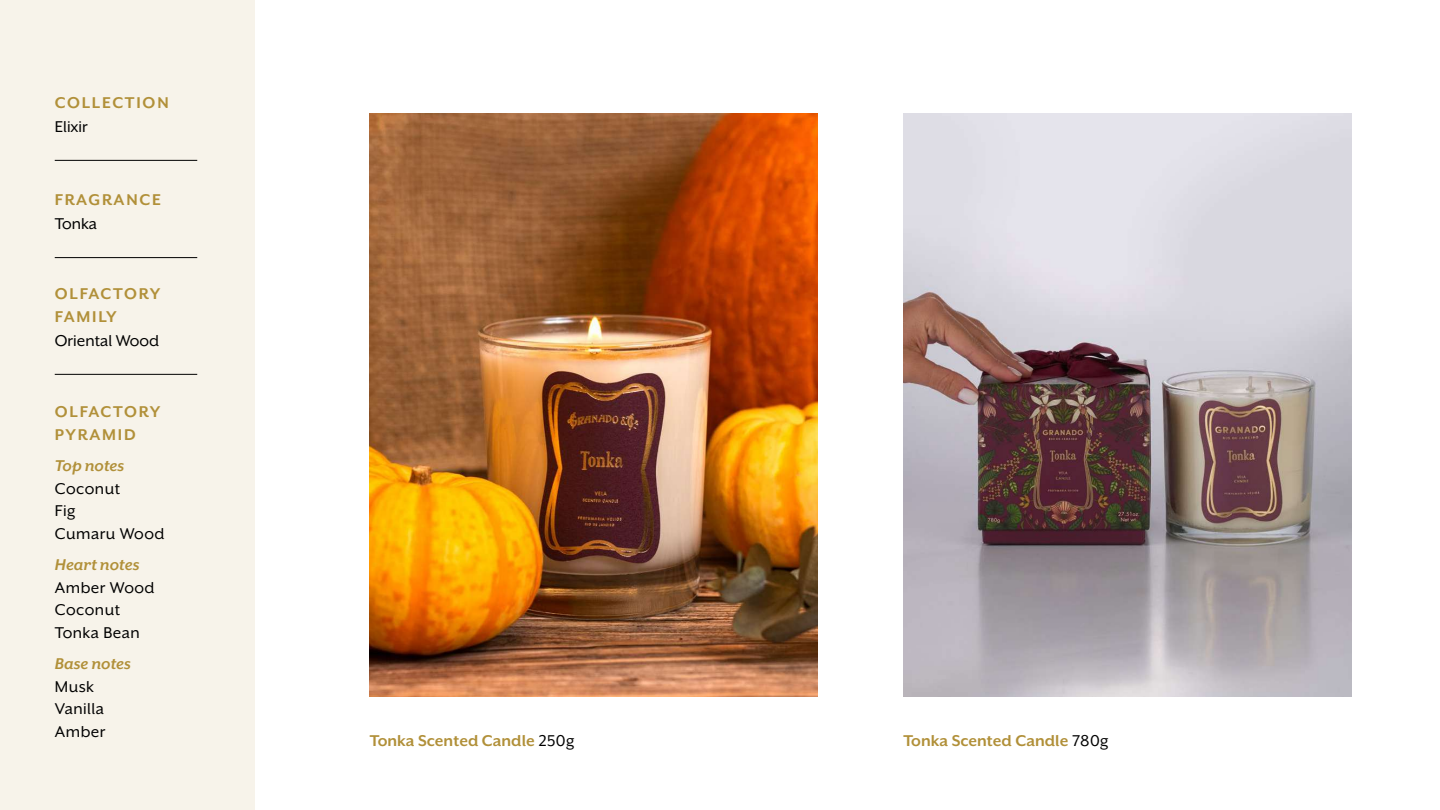
<style>
.page{position:relative;width:1440px;height:810px;background:#fff}
.page>*{position:absolute;margin:0;border:0;box-sizing:border-box;transform-origin:0 0}
.t1{font:18px/22.5px "Mr Eaves XL San OT";letter-spacing:.025em;color:#000}
.t2{font:700 18px/22.5px "Mr Eaves XL San OT";letter-spacing:.1em;color:#b19039}
.t3{font:700 18px "Mr Eaves XL San OT";color:#b19039}
.t4{font:italic 700 18px "Mr Eaves XL San OT";color:#b19039}
.t5{font:18px "Mr Eaves XL San OT";color:#000}
.s1{font-weight:400;color:#000}
</style>
<div class="page">
<div style="left:0;top:0;width:254px;height:810px;background:#f7f3ea"></div>
<img style="left:903px;top:113px;width:448px;height:584px">
<img style="left:370px;top:113px;width:448px;height:584px">
<hr style="left:55px;top:257px;width:142px;height:1px;background:#000">
<hr style="left:55px;top:374px;width:142px;height:1px;background:#000">
<hr style="left:55px;top:160px;width:142px;height:1px;background:#000">
<p class="t2" style="left:55px;top:91px;width:115px">COLLECTION</p>
<p class="t1" style="left:55px;top:115px;width:35px">Elixir</p>
<p class="t2" style="left:55px;top:188px;width:108px">FRAGRANCE</p>
<p class="t1" style="left:55px;top:212px;width:44px">Tonka</p>
<p class="t2" style="left:55px;top:283px;width:107px">OLFACTORY<br>FAMILY</p>
<p class="t5" style="left:55px;top:331px;width:106px">Oriental Wood</p>
<p class="t2" style="left:55px;top:401px;width:107px">OLFACTORY<br>PYRAMID</p>
<p class="t4" style="left:55px;top:456px;width:71px">Top notes</p>
<p class="t1" style="left:55px;top:477px;width:111px">Coconut<br>Fig<br>Cumaru Wood</p>
<p class="t4" style="left:55px;top:555px;width:86px">Heart notes</p>
<p class="t1" style="left:55px;top:576px;width:101px">Amber Wood<br>Coconut<br>Tonka Bean</p>
<p class="t4" style="left:55px;top:654px;width:77px">Base notes</p>
<p class="t1" style="left:55px;top:675px;width:52px">Musk<br>Vanilla<br>Amber</p>
<p class="t3" style="left:370px;top:730px;width:206px">Tonka Scented Candle <span class="s1">250g</span></p>
<p class="t3" style="left:903px;top:730px;width:207px">Tonka Scented Candle <span class="s1">780g</span></p>
</div>
